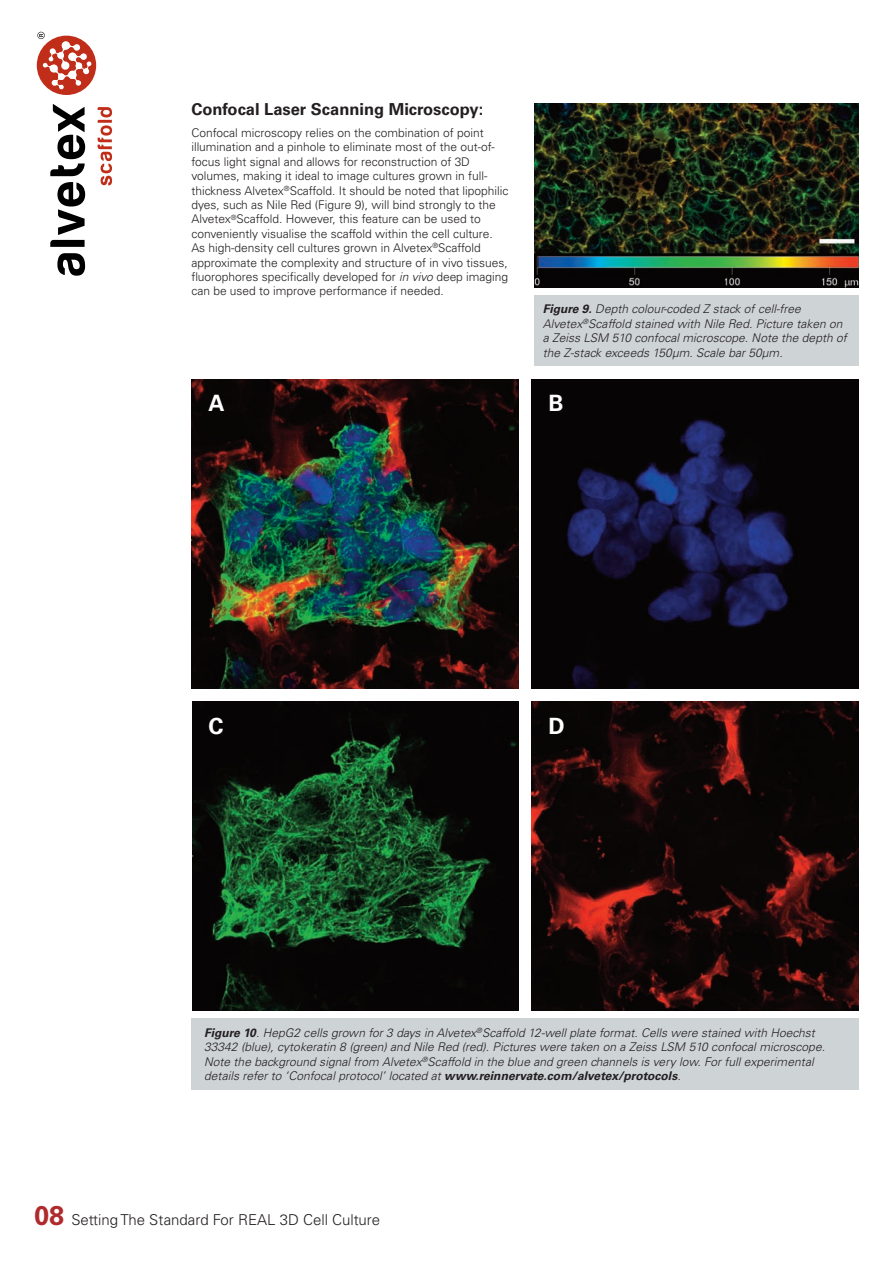
<style>
.page{position:relative;width:893px;height:1263px;background:#fff}
.page>*{position:absolute;margin:0;border:0;box-sizing:border-box;transform-origin:0 0}
.t1{font:700 22.5px "Univers";color:#fff}
.t2{font:700 16.5px "Univers";color:#231f20}
.t3{font:300 15px "Univers";color:#231f20}
.t4{font:300 12px/14.4px "Univers";color:#231f20}
.t5{font:italic 300 12px/14.4px "Univers";letter-spacing:.005em;color:#231f20}
.s1{font-style:italic}
.s2{font-weight:700}
.s3{font-weight:700;font-size:27px;color:#b02a2c}
</style>
<div class="page">
<img style="left:191px;top:380px;width:327px;height:309px">
<img style="left:532px;top:380px;width:327px;height:309px">
<img style="left:193px;top:701px;width:325px;height:309px">
<img style="left:532px;top:701px;width:327px;height:309px">
<div style="left:37px;top:36px;width:59px;height:59px;background:#c02d19;border-radius:50%"></div>
<svg style="left:50px;top:104px;width:35px;height:72px"></svg>
<svg style="left:50px;top:182px;width:35px;height:65px"></svg>
<svg style="left:57px;top:253px;width:28px;height:23px"></svg>
<svg style="left:98px;top:107px;width:14px;height:78px"></svg>
<svg style="left:37px;top:32px;width:55px;height:58px"></svg>
<img style="left:534px;top:103px;width:325px;height:185px">
<div style="left:534px;top:295px;width:325px;height:71px;background:#ced3d6"></div>
<div style="left:191px;top:1018px;width:668px;height:71px;background:#ced3d6"></div>
<h2 class="t2" style="left:191px;top:103px;width:293px">Confocal Laser Scanning Microscopy:</h2>
<p class="t4" style="left:191px;top:127px;width:319px">Confocal microscopy relies on the combination of point illumination and a pinhole to eliminate most of the out-of&shy;focus light signal and allows for reconstruction of 3D volumes, making it ideal to image cultures grown in full&shy;thickness Alvetex<sup>®</sup>Scaffold. It should be noted that lipophilic dyes, such as Nile Red (Figure 9), will bind strongly to the Alvetex<sup>®</sup>Scaffold. However, this feature can be used to conveniently visualise the scaffold within the cell culture.<br>As high-density cell cultures grown in Alvetex<sup>®</sup>Scaffold approximate the complexity and structure of in vivo tissues, fluorophores specifically developed for <span class="s1">in vivo</span>deep imaging can be used to improve performance if needed.</p>
<p class="t5" style="left:543px;top:303px;width:308px"><span class="s2">Figure 9.</span> Depth colour-coded Z stack of cell-free Alvetex<sup>®</sup>Scaffold stained with Nile Red. Picture taken on a Zeiss LSM 510 confocal microscope. Note the depth of the Z-stack exceeds 150µm. Scale bar 50µm.</p>
<h1 class="t1" style="left:208px;top:394px;width:18px">A</h1>
<h1 class="t1" style="left:549px;top:394px;width:17px">B</h1>
<h1 class="t1" style="left:208px;top:717px;width:17px">C</h1>
<h1 class="t1" style="left:549px;top:717px;width:18px">D</h1>
<p class="t5" style="left:204px;top:1027px;width:625px"><span class="s2">Figure 10</span>. HepG2 cells grown for 3 days in Alvetex<sup>®</sup>Scaffold 12-well plate format. Cells were stained with Hoechst 33342 (blue), cytokeratin 8 (green) and Nile Red (red). Pictures were taken on a Zeiss LSM 510 confocal microscope.<br>Note the background signal from Alvetex<sup>®</sup>Scaffold in the blue and green channels is very low. For full experimental details refer to ‘Confocal protocol’ located at <span class="s2">www.reinnervate.com/alvetex/protocols</span>.</p>
<p class="t3" style="left:34px;top:1214px;width:348px"><span class="s3">08</span> Setting The Standard For REAL 3D Cell Culture</p>
</div>
